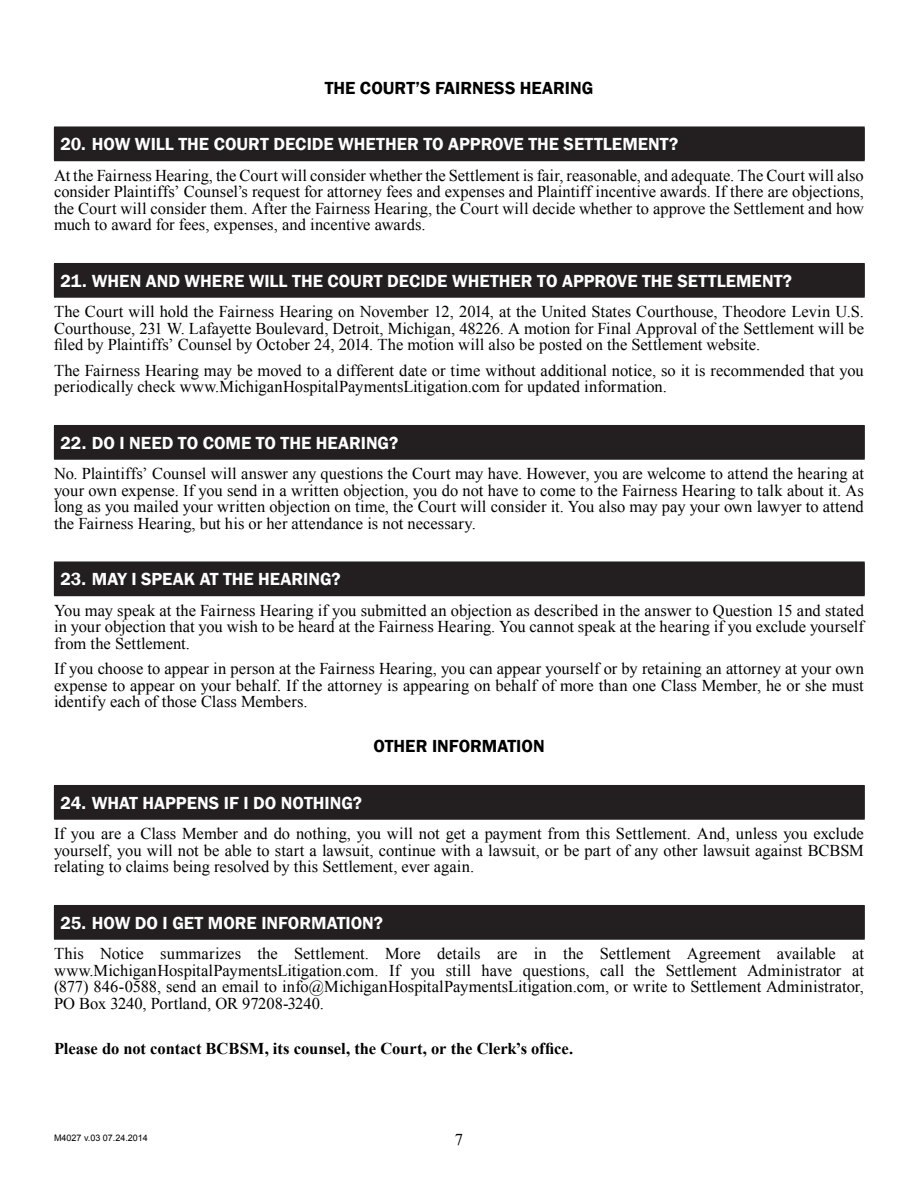
<style>
.page{position:relative;width:918px;height:1188px;background:#fff}
.page>*{position:absolute;margin:0;border:0;box-sizing:border-box;transform-origin:0 0}
.t1{font:600 18px "Franklin Gothic";color:#fff}
.Black_H1{font:600 18px "Franklin Gothic";color:#000}
.Body_Copy{font:16.5px/16.5px "Times New Roman";color:#000;text-align:justify}
.do_not_contact_capti{font:700 16.5px "Times New Roman";color:#000}
.t2{font:9px "Arial";color:#000}
</style>
<div class="page">
<div style="left:54px;top:127px;width:810px;height:34px;background:#231f20"></div>
<hr style="left:864px;top:127px;width:1px;height:33px;background:#231f20">
<hr style="left:54px;top:160px;width:811px;height:1px;background:#231f20">
<div style="left:54px;top:263px;width:810px;height:34px;background:#231f20"></div>
<hr style="left:54px;top:263px;width:811px;height:1px;background:#231f20">
<hr style="left:864px;top:264px;width:1px;height:33px;background:#231f20">
<hr style="left:54px;top:297px;width:811px;height:1px;background:#231f20">
<div style="left:54px;top:425px;width:810px;height:34px;background:#231f20"></div>
<hr style="left:54px;top:425px;width:811px;height:1px;background:#231f20">
<hr style="left:864px;top:426px;width:1px;height:33px;background:#231f20">
<hr style="left:54px;top:459px;width:811px;height:1px;background:#231f20">
<div style="left:54px;top:562px;width:810px;height:34px;background:#231f20"></div>
<hr style="left:864px;top:562px;width:1px;height:33px;background:#231f20">
<hr style="left:54px;top:595px;width:811px;height:1px;background:#231f20">
<div style="left:54px;top:785px;width:810px;height:34px;background:#231f20"></div>
<hr style="left:54px;top:785px;width:811px;height:1px;background:#231f20">
<hr style="left:864px;top:786px;width:1px;height:33px;background:#231f20">
<hr style="left:54px;top:819px;width:811px;height:1px;background:#231f20">
<div style="left:54px;top:905px;width:810px;height:34px;background:#231f20"></div>
<hr style="left:54px;top:905px;width:811px;height:1px;background:#231f20">
<hr style="left:864px;top:906px;width:1px;height:33px;background:#231f20">
<hr style="left:54px;top:939px;width:811px;height:1px;background:#231f20">
<p class="Black_H1" style="left:325px;top:77px;width:270px">THE COURT’S FAIRNESS HEARING</p>
<p class="t1" style="left:60px;top:133px;width:619px">20. HOW WILL THE COURT DECIDE WHETHER TO APPROVE THE SETTLEMENT?</p>
<p class="Body_Copy" style="left:54px;top:167px;width:812px">At the Fairness Hearing, the Court will consider whether the Settlement is fair, reasonable, and adequate. The Court will also consider Plaintiffs’ Counsel’s request for attorney fees and expenses and Plaintiff incentive awards. If there are objections, the Court will consider them. After the Fairness Hearing, the Court will decide whether to approve the Settlement and how much to award for fees, expenses, and incentive awards.</p>
<p class="t1" style="left:60px;top:270px;width:733px">21. WHEN AND WHERE WILL THE COURT DECIDE WHETHER TO APPROVE THE SETTLEMENT?</p>
<p class="Body_Copy" style="left:54px;top:303px;width:812px">The Court will hold the Fairness Hearing on November 12, 2014, at the United States Courthouse, Theodore Levin U.S.<br>Courthouse, 231 W. Lafayette Boulevard, Detroit, Michigan, 48226. A motion for Final Approval of the Settlement will be filed by Plaintiffs’ Counsel by October 24, 2014. The motion will also be posted on the Settlement website.</p>
<p class="Body_Copy" style="left:54px;top:362px;width:811px">The Fairness Hearing may be moved to a different date or time without additional notice, so it is recommended that you periodically check www.MichiganHospitalPaymentsLitigation.com for updated information.</p>
<p class="t1" style="left:60px;top:432px;width:340px">22. DO I NEED TO COME TO THE HEARING?</p>
<p class="Body_Copy" style="left:54px;top:465px;width:811px">No. Plaintiffs’ Counsel will answer any questions the Court may have. However, you are welcome to attend the hearing at your own expense. If you send in a written objection, you do not have to come to the Fairness Hearing to talk about it. As long as you mailed your written objection on time, the Court will consider it. You also may pay your own lawyer to attend the Fairness Hearing, but his or her attendance is not necessary.</p>
<p class="t1" style="left:60px;top:568px;width:282px">23. MAY I SPEAK AT THE HEARING?</p>
<p class="Body_Copy" style="left:54px;top:602px;width:812px">You may speak at the Fairness Hearing if you submitted an objection as described in the answer to Question 15 and stated in your objection that you wish to be heard at the Fairness Hearing. You cannot speak at the hearing if you exclude yourself from the Settlement.</p>
<p class="Body_Copy" style="left:54px;top:660px;width:812px">If you choose to appear in person at the Fairness Hearing, you can appear yourself or by retaining an attorney at your own expense to appear on your behalf. If the attorney is appearing on behalf of more than one Class Member, he or she must identify each of those Class Members.</p>
<p class="Black_H1" style="left:373px;top:735px;width:173px">OTHER INFORMATION</p>
<p class="t1" style="left:60px;top:792px;width:303px">24. WHAT HAPPENS IF I DO NOTHING?</p>
<p class="Body_Copy" style="left:54px;top:825px;width:811px">If you are a Class Member and do nothing, you will not get a payment from this Settlement. And, unless you exclude yourself, you will not be able to start a lawsuit, continue with a lawsuit, or be part of any other lawsuit against BCBSM relating to claims being resolved by this Settlement, ever again.</p>
<p class="t1" style="left:60px;top:912px;width:324px">25. HOW DO I GET MORE INFORMATION?</p>
<p class="Body_Copy" style="left:54px;top:945px;width:812px">This Notice summarizes the Settlement. More details are in the Settlement Agreement available at www.MichiganHospitalPaymentsLitigation.com. If you still have questions, call the Settlement Administrator at (877) 846-0588, send an email to info@MichiganHospitalPaymentsLitigation.com, or write to Settlement Administrator, PO Box 3240, Portland, OR 97208-3240.</p>
<p class="do_not_contact_capti" style="left:54px;top:1037px;width:521px">Please do not contact BCBSM, its counsel, the Court, or the Clerk’s office.</p>
<p class="t2" style="left:54px;top:1131px;width:95px">M4027 v.03 07.24.2014</p>
<p class="Body_Copy" style="left:455px;top:1131px;width:10px">7</p>
</div>
